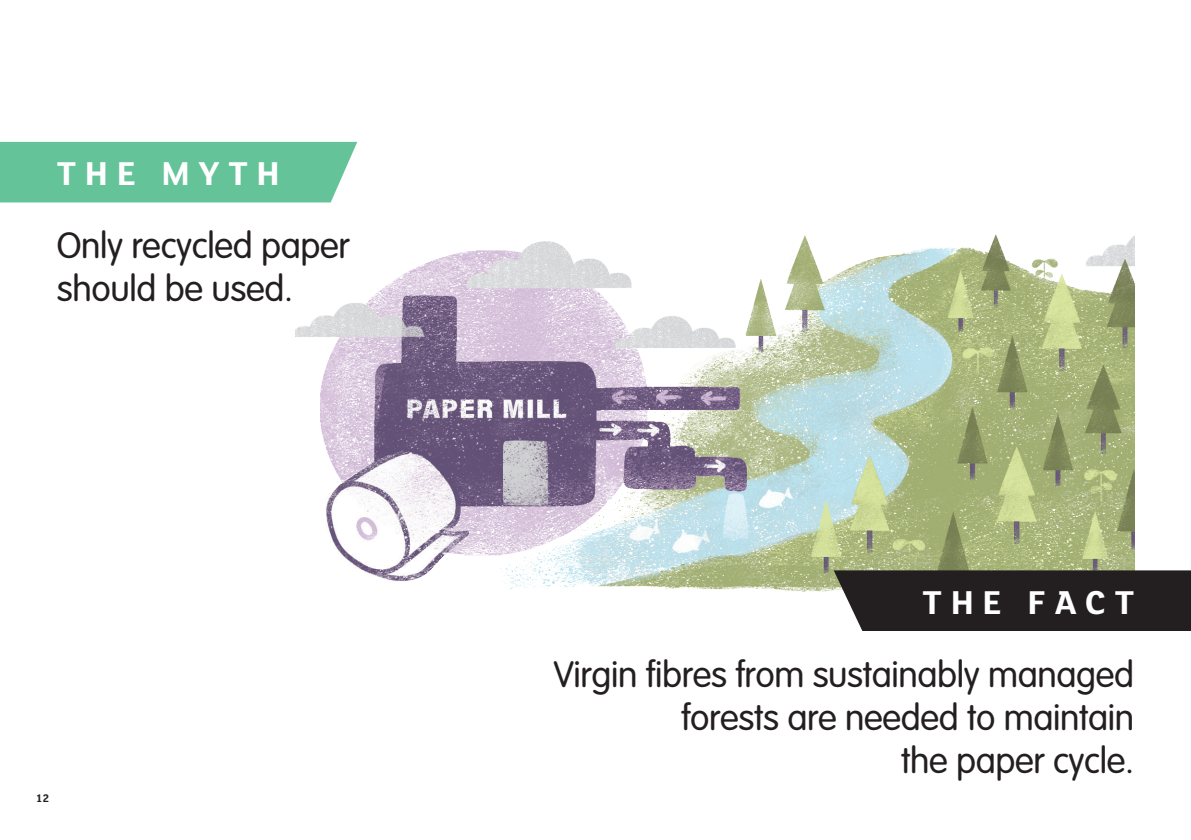
<style>
.page{position:relative;width:1191px;height:840px;background:#fff}
.page>*{position:absolute;margin:0;border:0;box-sizing:border-box;transform-origin:0 0}
.t1{font:300 36px/43.2px "VAG Rounded";letter-spacing:-.01em;color:#231f20}
.t2{font:700 36px "FS Lola";letter-spacing:.24em;color:#fff}
.t3{font:700 12px "FS Lola";color:#231f20}
</style>
<div class="page">
<img style="left:295px;top:234px;width:839px;height:358px">
<div style="left:0;top:142px;width:357px;height:60px;background:#65c399"></div>
<div style="left:833px;top:570px;width:358px;height:60px;background:#231f20"></div>
<p class="t2" style="left:57px;top:154px;width:225px">THE MYTH</p>
<p class="t1" style="left:57px;top:225px;width:295px">Only recycled paper should be used.</p>
<p class="t3" style="left:36px;top:791px;width:15px">12</p>
<p class="t2" style="left:922px;top:582px;width:213px">THE FACT</p>
<p class="t1" style="left:554px;top:653px;width:582px;text-align:right">Virgin fibres from sustainably managed forests are needed to maintain<br>the paper cycle.</p>
</div>
